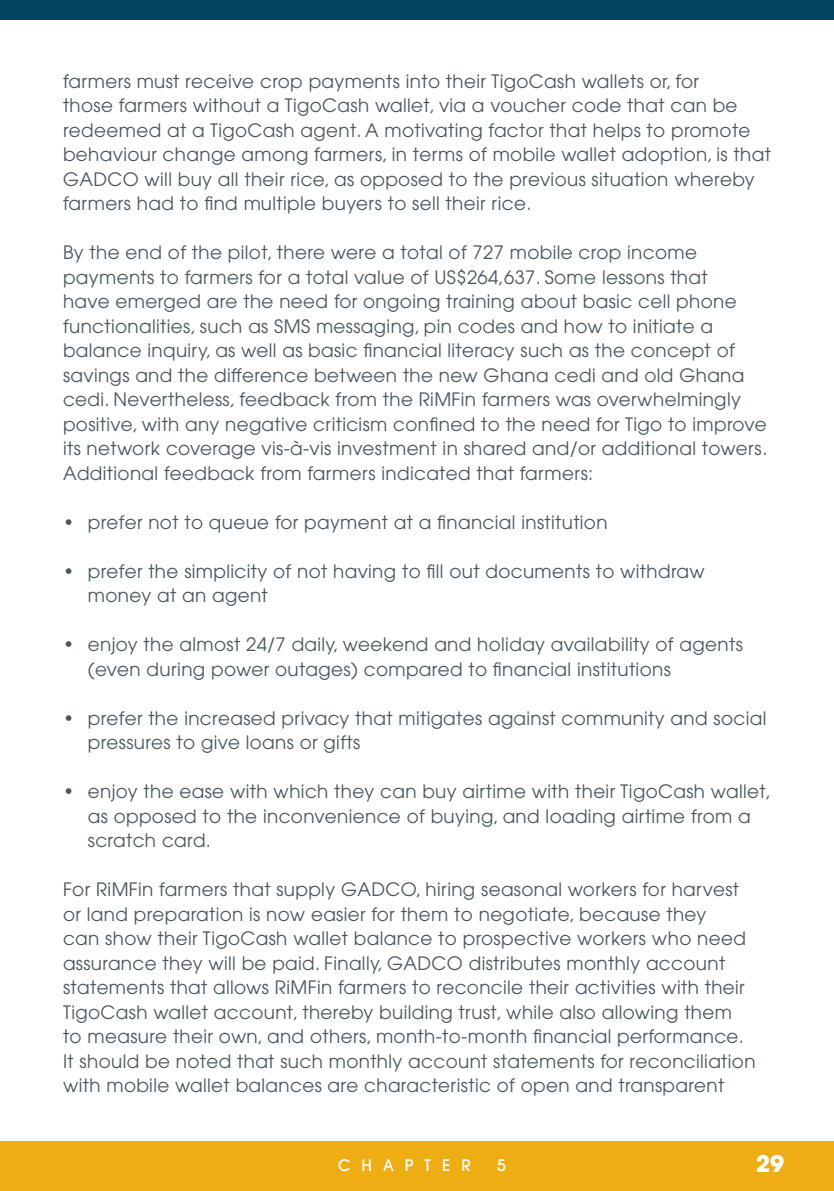
<style>
.page{position:relative;width:834px;height:1191px;background:#fff}
.page>*{position:absolute;margin:0;border:0;box-sizing:border-box;transform-origin:0 0}
.t1{font:700 22.75px "ITC Avant Garde Std";color:#fff}
.t2{font:18.38px/24.5px "Avant Garde";letter-spacing:.02em;color:#48565f}
.t3{font:500 15.75px "Avant Garde";letter-spacing:.7em;color:#fff}
</style>
<div class="page">
<div style="left:0;top:1141px;width:833px;height:50px;background:#eeae13"></div>
<div style="left:0;top:0;width:833px;height:20px;background:#004461"></div>
<p class="t2" style="left:63px;top:69px;width:709px">farmers must receive crop payments into their TigoCash wallets or, for<br>those farmers without a TigoCash wallet, via a voucher code that can be redeemed at a TigoCash agent. A motivating factor that helps to promote behaviour change among farmers, in terms of mobile wallet adoption, is that GADCO will buy all their rice, as opposed to the previous situation whereby farmers had to find multiple buyers to sell their rice.</p>
<p class="t2" style="left:63px;top:240px;width:705px">By the end of the pilot, there were a total of 727 mobile crop income payments to farmers for a total value of US$264,637. Some lessons that<br>have emerged are the need for ongoing training about basic cell phone functionalities, such as SMS messaging, pin codes and how to initiate a balance inquiry, as well as basic financial literacy such as the concept of savings and the difference between the new Ghana cedi and old Ghana cedi. Nevertheless, feedback from the RiMFin farmers was overwhelmingly positive, with any negative criticism confined to the need for Tigo to improve its network coverage vis-à-vis investment in shared and/or additional towers.<br>Additional feedback from farmers indicated that farmers:</p>
<p class="t2" style="left:63px;top:509px;width:546px">• prefer not to queue for payment at a financial institution</p>
<p class="t2" style="left:88px;top:558px;width:618px;text-indent:-25px">• prefer the simplicity of not having to fill out documents to withdraw money at an agent</p>
<p class="t2" style="left:88px;top:632px;width:656px;text-indent:-25px">• enjoy the almost 24/7 daily, weekend and holiday availability of agents (even during power outages) compared to financial institutions</p>
<p class="t2" style="left:88px;top:705px;width:680px;text-indent:-25px">• prefer the increased privacy that mitigates against community and social pressures to give loans or gifts</p>
<p class="t2" style="left:88px;top:779px;width:684px;text-indent:-25px">• enjoy the ease with which they can buy airtime with their TigoCash wallet, as opposed to the inconvenience of buying, and loading airtime from a scratch card.</p>
<p class="t2" style="left:63px;top:877px;width:694px">For RiMFin farmers that supply GADCO, hiring seasonal workers for harvest or land preparation is now easier for them to negotiate, because they<br>can show their TigoCash wallet balance to prospective workers who need assurance they will be paid. Finally, GADCO distributes monthly account statements that allows RiMFin farmers to reconcile their activities with their TigoCash wallet account, thereby building trust, while also allowing them<br>to measure their own, and others, month-to-month financial performance.<br>It should be noted that such monthly account statements for reconciliation with mobile wallet balances are characteristic of open and transparent</p>
<p class="t3" style="left:338px;top:1155px;width:134px">CHAPTER</p>
<p class="t3" style="left:497px;top:1155px;width:10px">5</p>
<p class="t1" style="left:756px;top:1149px;width:30px">29</p>
</div>
